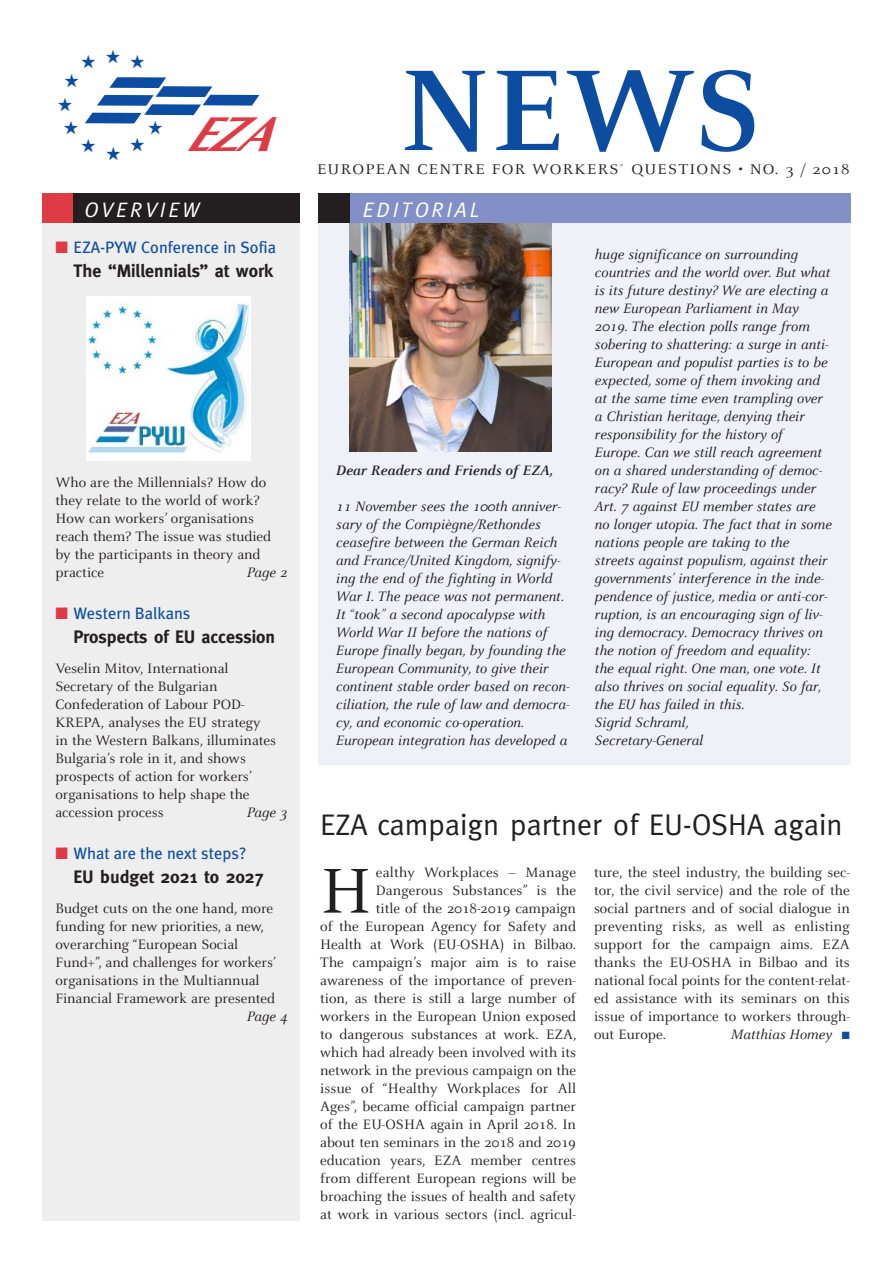
<style>
.page{position:relative;width:893px;height:1263px;background:#fff}
.page>*{position:absolute;margin:0;border:0;box-sizing:border-box;transform-origin:0 0}
.t1{font:700 126.9px "Celeste";color:#0d4da1}
.t2{font:69.9px "Celeste";color:#231f20}
.t3{font:italic 700 49.35px "Optima";color:#dd3c45}
.t4{font:30px "Meta";color:#231f20}
.t5{font:italic 21px "Meta";letter-spacing:.14em;color:#fff}
.t6{font:18.6px/23.7px "Zapf Dingbats";color:#0d4da1;text-align:center}
.t7{font:700 18px "Meta";color:#231f20}
.t8{font:16.5px "Meta Plus";color:#0d4da1}
.t9{font:15.45px "Celeste";letter-spacing:.065em;color:#231f20;scale:1.09 1}
.t10{font:15px/18px "Celeste";color:#231f20}
.t11{font:italic 15px/18px "Celeste";color:#231f20}
.t12{font:italic 700 15px "Celeste";color:#231f20}
.s1{color:#dd3c45}
.s2{color:#0d4da1}
</style>
<div class="page">
<div style="left:318px;top:213px;width:532px;height:552px;background:#eff1f8"></div>
<div style="left:43px;top:195px;width:257px;height:1025px;background:#eeeeef"></div>
<div style="left:43px;top:194px;width:257px;height:29px;background:#231f20"></div>
<div style="left:43px;top:193px;width:30px;height:30px;background:#dd3c45"></div>
<img style="left:349px;top:223px;width:202px;height:228px">
<div style="left:319px;top:193px;width:531px;height:30px;background:#838fc7"></div>
<div style="left:318px;top:193px;width:31px;height:30px;background:#231f20"></div>
<img style="left:86px;top:296px;width:164px;height:164px">
<svg style="left:85px;top:77px;width:174px;height:47px"></svg>
<p class="t6" style="left:81px;top:50px;width:66px">★★★</p>
<p class="t6" style="left:57px;top:69px;width:23px">★ ★ ★</p>
<h3 class="t3" style="left:184px;top:105px;width:103px">EZA</h3>
<h3 class="t5" style="left:85px;top:197px;width:116px">OVERVIEW</h3>
<p class="t8" style="left:55px;top:237px;width:222px"><span class="s1">■</span> EZA-PYW Conference in Sofia</p>
<p class="t7" style="left:73px;top:260px;width:201px">The “Millennials” at work</p>
<p class="t10" style="left:55px;top:472px;width:217px">Who are the Millennials? How do they relate to the world of work?<br>How can workers’ organisations reach them? The issue was studied by the participants in theory and practice</p>
<p class="t11" style="left:247px;top:562px;width:42px">Page 2</p>
<p class="t8" style="left:55px;top:603px;width:136px"><span class="s1">■</span> Western Balkans</p>
<p class="t7" style="left:73px;top:626px;width:203px">Prospects of EU accession</p>
<p class="t10" style="left:55px;top:658px;width:222px">Veselin Mitov, International<br>Secretary of the Bulgarian<br>Confederation of Labour POD-<br>KREPA, analyses the EU strategy in the Western Balkans, illuminates<br>Bulgaria’s role in it, and shows prospects of action for workers’ organisations to help shape the accession process</p>
<p class="t11" style="left:247px;top:802px;width:42px">Page 3</p>
<p class="t8" style="left:55px;top:843px;width:192px"><span class="s1">■</span> What are the next steps?</p>
<p class="t7" style="left:73px;top:866px;width:192px">EU budget 2021 to 2027</p>
<p class="t10" style="left:55px;top:898px;width:222px">Budget cuts on the one hand, more funding for new priorities, a new, overarching “European Social Fund+”, and challenges for workers’ organisations in the Multiannual Financial Framework are presented</p>
<p class="t11" style="left:247px;top:1006px;width:42px">Page 4</p>
<h1 class="t1" style="left:399px;top:32px;width:361px">NEWS</h1>
<p class="t9" style="left:317px;top:160px;width:490px">EUROPEAN CENTRE FOR WORKERS´ QUESTIONS • NO. 3 / 2018</p>
<h3 class="t5" style="left:363px;top:197px;width:118px">EDITORIAL</h3>
<p class="t12" style="left:336px;top:461px;width:218px">Dear Readers and Friends of EZA,</p>
<p class="t11" style="left:336px;top:496px;width:235px">11 November sees the 100th anniver&shy;sary of the Compiègne/Rethondes ceasefire between the German Reich and France/United Kingdom, signify&shy;ing the end of the fighting in World War I. The peace was not permanent.<br>It “took” a second apocalypse with World War II before the nations of Europe finally began, by founding the European Community, to give their continent stable order based on recon&shy;ciliation, the rule of law and democra&shy;cy, and economic co-operation.<br>European integration has developed a</p>
<p class="t11" style="left:595px;top:244px;width:239px">huge significance on surrounding countries and the world over. But what is its future destiny? We are electing a new European Parliament in May 2019. The election polls range from sobering to shattering: a surge in anti-European and populist parties is to be expected, some of them invoking and at the same time even trampling over a Christian heritage, denying their responsibility for the history of Europe. Can we still reach agreement on a shared understanding of democ&shy;racy? Rule of law proceedings under Art. 7 against EU member states are no longer utopia. The fact that in some nations people are taking to the streets against populism, against their governments’ interference in the inde&shy;pendence of justice, media or anti-cor&shy;ruption, is an encouraging sign of liv&shy;ing democracy. Democracy thrives on the notion of freedom and equality: the equal right. One man, one vote. It also thrives on social equality. So far, the EU has failed in this.<br>Sigrid Schraml,<br>Secretary-General</p>
<h3 class="t4" style="left:320px;top:807px;width:524px">EZA campaign partner of EU-OSHA again</h3>
<h2 class="t2" style="left:320px;top:848px;width:53px">H</h2>
<p class="t10" style="left:320px;top:862px;width:258px;text-align:right">ealthy Workplaces – Manage Dangerous Substances” is the<br>title of the 2018-2019 campaign<br>of the European Agency for Safety and Health at Work (EU-OSHA) in Bilbao.<br>The campaign’s major aim is to raise awareness of the importance of preven&shy;tion, as there is still a large number of workers in the European Union exposed to dangerous substances at work. EZA, which had already been involved with its network in the previous campaign on the issue of “Healthy Workplaces for All Ages”, became official campaign partner of the EU-OSHA again in April 2018. In about ten seminars in the 2018 and 2019 education years, EZA member centres from different European regions will be broaching the issues of health and safety at work in various sectors (incl. agricul-</p>
<p class="t10" style="left:594px;top:862px;width:257px;text-align:justify">ture, the steel industry, the building sec&shy;tor, the civil service) and the role of the social partners and of social dialogue in preventing risks, as well as enlisting support for the campaign aims. EZA thanks the EU-OSHA in Bilbao and its national focal points for the content-relat&shy;ed assistance with its seminars on this issue of importance to workers through&shy;out Europe.</p>
<p class="t11" style="left:731px;top:1024px;width:120px">Matthias Homey <span class="s2">■</span></p>
</div>
